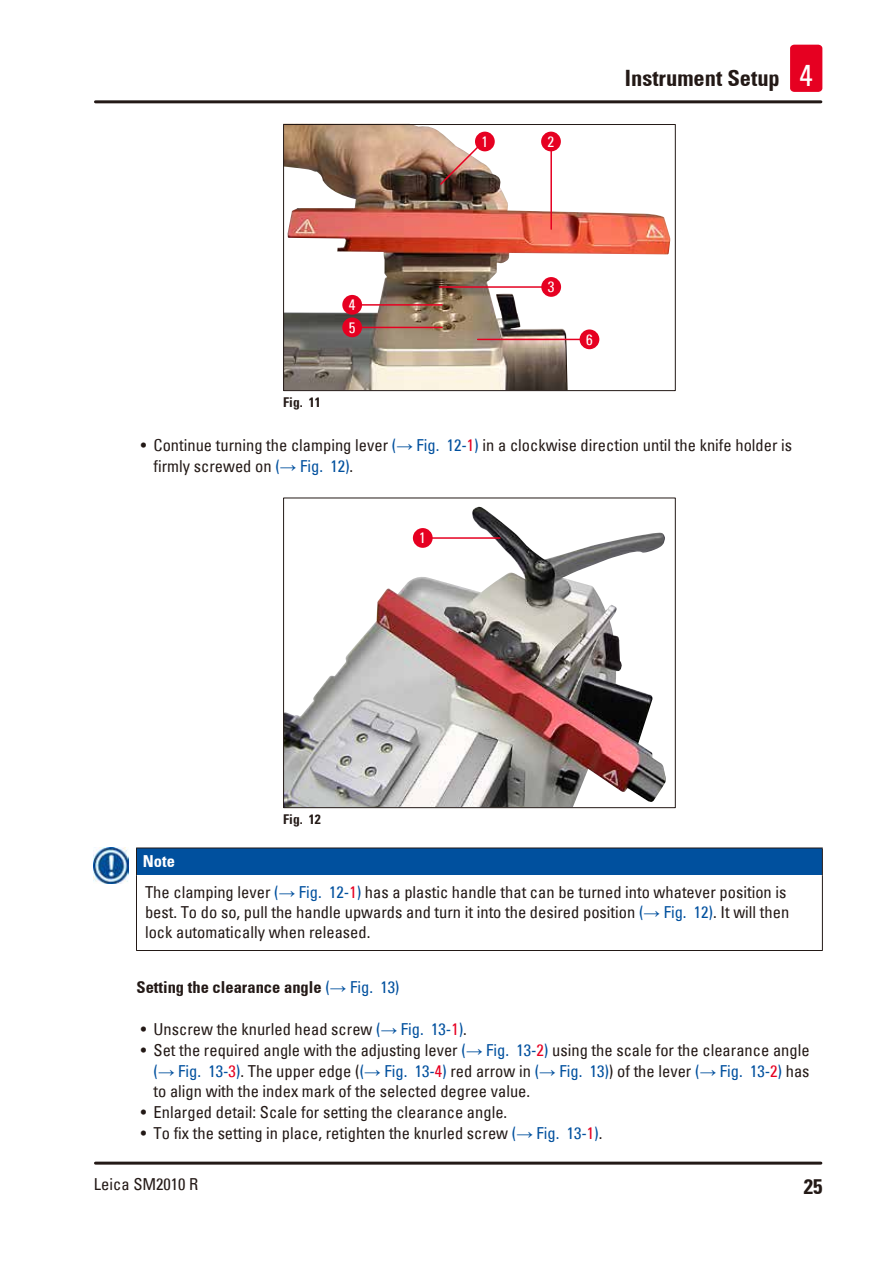
<style>
.page{position:relative;width:893px;height:1263px;background:#fff}
.page>*{position:absolute;margin:0;border:0;box-sizing:border-box;transform-origin:0 0}
.t1{font:700 condensed 22.5px "Univers";color:#231916}
.t2{font:700 condensed 21px "Univers";color:#231916}
.Source_of_danger{font:condensed 16.5px/20.9px "Univers";color:#231916}
.Subheading{font:700 condensed 16.5px "Univers";color:#231916}
.Signalword__no_use_allowed{font:700 condensed 16.5px "Univers";color:#fff}
.t3{font:condensed 15px "Univers";color:#fff}
.t4{font:700 condensed 13.5px "Univers";color:#231916}
.s1{font-weight:400;font-size:30px;color:#fff}
.s2{color:#00509e}
.s3{font-family:"Arial";font-stretch:normal;color:#00509e}
.s4{color:#e60021}
.s5{font-weight:400;color:#00509e}
.s6{font-family:"Arial";font-weight:400;font-stretch:normal;color:#00509e}
</style>
<div class="page">
<hr style="left:95px;top:100px;width:726px;height:3px;background:#231916">
<hr style="left:95px;top:1161px;width:726px;height:3px;background:#231916">
<div style="left:790px;top:45px;width:32px;height:47px;background:#e60021;border-radius:4px"></div>
<img style="left:285px;top:126px;width:386px;height:263px">
<div style="left:283px;top:124px;width:393px;height:267px;border:1px solid #231916"></div>
<div style="left:541px;top:132px;width:20px;height:19px;background:#e60021;border-radius:50%"></div>
<hr style="left:550px;top:150px;width:2px;height:79px;background:#e60021">
<div style="left:475px;top:132px;width:20px;height:19px;background:#e60021;border-radius:50%"></div>
<svg style="left:439px;top:141px;width:45px;height:45px"></svg>
<div style="left:342px;top:295px;width:20px;height:20px;background:#e60021;border-radius:50%"></div>
<hr style="left:359px;top:304px;width:83px;height:2px;background:#e60021">
<div style="left:342px;top:317px;width:20px;height:20px;background:#e60021;border-radius:50%"></div>
<hr style="left:359px;top:327px;width:83px;height:1px;background:#e60021">
<div style="left:541px;top:277px;width:20px;height:20px;background:#e60021;border-radius:50%"></div>
<hr style="left:439px;top:286px;width:106px;height:2px;background:#e60021">
<div style="left:580px;top:329px;width:19px;height:20px;background:#e60021;border-radius:50%"></div>
<hr style="left:478px;top:339px;width:106px;height:1px;background:#e60021">
<img style="left:285px;top:507px;width:381px;height:299px">
<div style="left:283px;top:498px;width:393px;height:310px;border:1px solid #231916"></div>
<div style="left:413px;top:528px;width:20px;height:20px;background:#e60021;border-radius:50%"></div>
<hr style="left:430px;top:537px;width:70px;height:2px;background:#e60021">
<div style="left:136px;top:848px;width:686px;height:27px;background:#00509e"></div>
<hr style="left:136px;top:875px;width:1px;height:75px;background:#231916">
<hr style="left:822px;top:875px;width:1px;height:75px;background:#231916">
<hr style="left:136px;top:950px;width:687px;height:1px;background:#231916">
<hr style="left:136px;top:848px;width:687px;height:1px;background:#231916">
<svg style="left:136px;top:848px;width:1px;height:27px"></svg>
<svg style="left:822px;top:848px;width:1px;height:27px"></svg>
<img style="left:94px;top:847px;width:35px;height:37px">
<p class="t4" style="left:283px;top:394px;width:39px">Fig. 11</p>
<p class="t3" style="left:349px;top:295px;width:8px">4</p>
<p class="t3" style="left:349px;top:318px;width:8px">5</p>
<p class="t3" style="left:481px;top:132px;width:8px">1</p>
<p class="t3" style="left:547px;top:132px;width:8px">2</p>
<h1 class="t1" style="left:625px;top:65px;width:190px">Instrument Setup <span class="s1">4</span></h1>
<p class="t3" style="left:548px;top:277px;width:8px">3</p>
<p class="t3" style="left:586px;top:330px;width:8px">6</p>
<p class="Source_of_danger" style="left:153px;top:434px;width:640px;text-indent:-13px">• Continue turning the clamping lever <span class="s2">(</span><span class="s3">→</span> <span class="s2">Fig. 12‑</span><span class="s4">1</span><span class="s2">)</span> in a clockwise direction until the knife holder is firmly screwed on <span class="s2">(</span><span class="s3">→</span> <span class="s2">Fig. 12)</span>.</p>
<p class="t3" style="left:419px;top:528px;width:8px">1</p>
<p class="t4" style="left:283px;top:811px;width:39px">Fig. 12</p>
<p class="Signalword__no_use_allowed" style="left:143px;top:851px;width:34px">Note</p>
<p class="Source_of_danger" style="left:145px;top:882px;width:646px;line-height:19.8px">The clamping lever <span class="s2">(</span><span class="s3">→</span> <span class="s2">Fig. 12‑</span><span class="s4">1</span><span class="s2">)</span> has a plastic handle that can be turned into whatever position is best. To do so, pull the handle upwards and turn it into the desired position <span class="s2">(</span><span class="s3">→</span> <span class="s2">Fig. 12)</span>. It will then lock automatically when released.</p>
<p class="Subheading" style="left:136px;top:977px;width:265px">Setting the clearance angle <span class="s5">(</span><span class="s6">→</span> <span class="s5">Fig. 13)</span></p>
<p class="Source_of_danger" style="left:141px;top:1018px;width:328px">• Unscrew the knurled head screw <span class="s2">(</span><span class="s3">→</span> <span class="s2">Fig. 13‑</span><span class="s4">1</span><span class="s2">)</span>.</p>
<p class="Source_of_danger" style="left:153px;top:1039px;width:658px;text-align:justify;text-indent:-13px">• Set the required angle with the adjusting lever <span class="s2">(</span><span class="s3">→</span> <span class="s2">Fig. 13‑</span><span class="s4">2</span><span class="s2">)</span> using the scale for the clearance angle <span class="s2">(</span><span class="s3">→</span> <span class="s2">Fig. 13‑</span><span class="s4">3</span><span class="s2">)</span>. The upper edge (<span class="s2">(</span><span class="s3">→</span> <span class="s2">Fig. 13‑</span><span class="s4">4</span><span class="s2">)</span> red arrow in <span class="s2">(</span><span class="s3">→</span> <span class="s2">Fig. 13)</span>) of the lever <span class="s2">(</span><span class="s3">→</span> <span class="s2">Fig. 13‑</span><span class="s4">2</span><span class="s2">)</span> has to align with the index mark of the selected degree value.</p>
<p class="Source_of_danger" style="left:141px;top:1101px;width:368px">• Enlarged detail: Scale for setting the clearance angle.</p>
<p class="Source_of_danger" style="left:141px;top:1122px;width:463px">• To fix the setting in place, retighten the knurled screw <span class="s2">(</span><span class="s3">→</span> <span class="s2">Fig. 13‑</span><span class="s4">1</span><span class="s2">)</span>.</p>
<p class="Source_of_danger" style="left:94px;top:1173px;width:106px">Leica SM2010 R</p>
<p class="t2" style="left:804px;top:1173px;width:20px">25</p>
</div>
